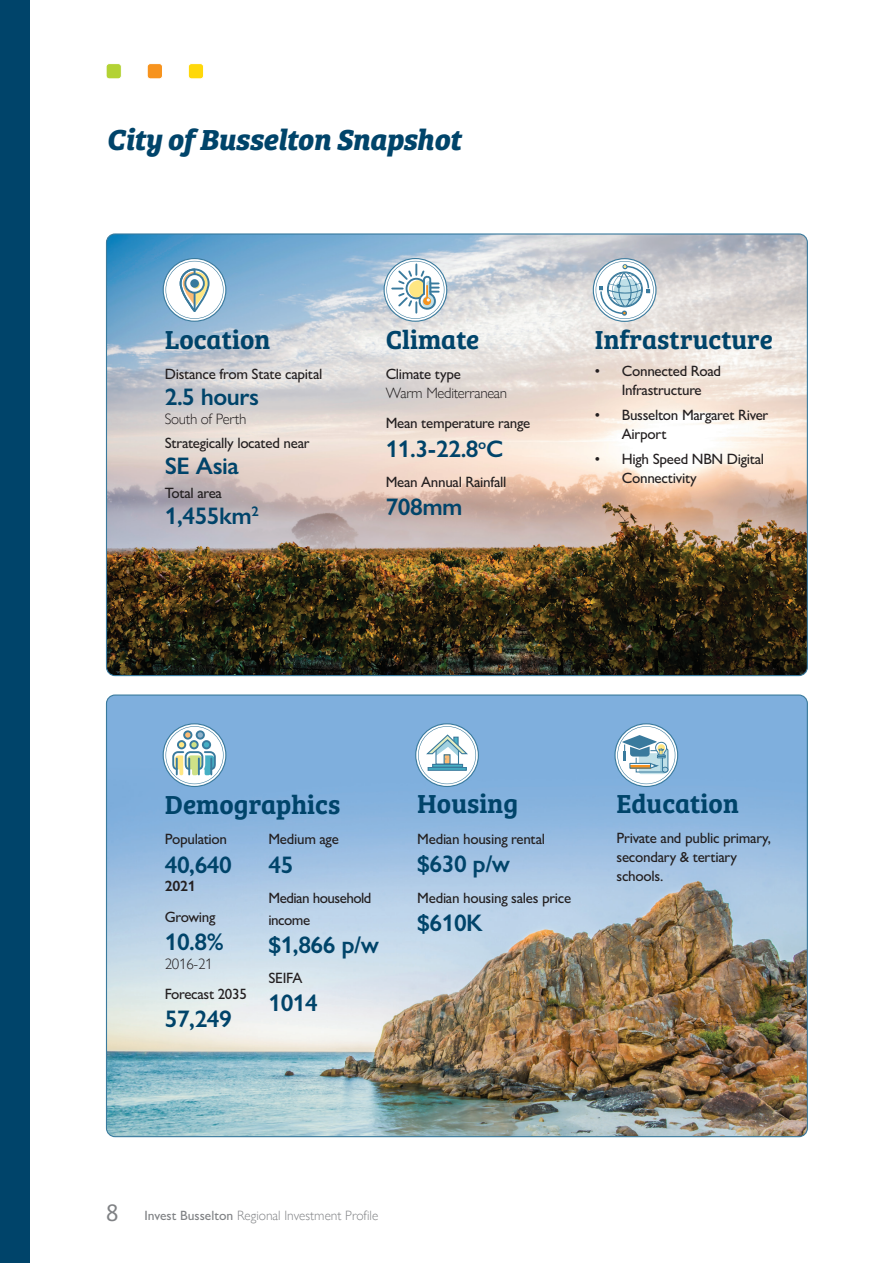
<style>
.page{position:relative;width:893px;height:1263px;background:#fff}
.page>*{position:absolute;margin:0;border:0;box-sizing:border-box;transform-origin:0 0}
.Heading{font:italic 700 30px "Bree Serif";letter-spacing:-.015em;color:#00446a}
.RS_Heading{font:27px "Bree Serif Sb";color:#00446a}
.t1{font:25.5px "Bree Serif Lt";color:#808285}
.RS_Number_Highlight{font:600 24px "Gill Sans Nova";letter-spacing:-.02em;color:#00446a}
.RS_Subhead{font:500 15px/18.8px "Gill Sans Nova";letter-spacing:-.02em;color:#231f20}
.RS_Body{font:300 15px "Gill Sans Nova";letter-spacing:-.02em;color:#231f20}
.RS_Body-2{font:600 15px "Gill Sans Nova";color:#231f20}
.t2{font:300 13.5px "Gill Sans Nova";color:#808285}
.s1{font-weight:500}
</style>
<div class="page">
<img style="left:106px;top:235px;width:701px;height:441px">
<img style="left:106px;top:696px;width:701px;height:441px">
<svg style="left:384px;top:258px;width:63px;height:64px"></svg>
<svg style="left:163px;top:258px;width:63px;height:64px"></svg>
<svg style="left:185px;top:274px;width:19px;height:19px"></svg>
<div style="left:184px;top:273px;width:21px;height:21px;border:2px solid #397a9d;border-radius:50%"></div>
<div style="left:190px;top:279px;width:9px;height:9px;background:#397a9d;border-radius:50%"></div>
<svg style="left:163px;top:723px;width:63px;height:64px"></svg>
<div style="left:197px;top:731px;width:7px;height:8px;background:#90b1c9;border-radius:50%"></div>
<div style="left:196px;top:730px;width:9px;height:10px;border:2px solid #397a9d;border-radius:50%"></div>
<div style="left:184px;top:731px;width:7px;height:8px;background:#fcbb74;border-radius:50%"></div>
<div style="left:183px;top:730px;width:9px;height:10px;border:2px solid #397a9d;border-radius:50%"></div>
<svg style="left:415px;top:723px;width:64px;height:64px"></svg>
<svg style="left:593px;top:258px;width:63px;height:64px"></svg>
<svg style="left:614px;top:723px;width:64px;height:64px"></svg>
<div style="left:0;top:0;width:30px;height:1263px;background:#00446a"></div>
<div style="left:106px;top:64px;width:15px;height:15px;background:#b3d234;border-radius:3px"></div>
<div style="left:106px;top:63px;width:16px;height:16px;border:1px solid #fff;border-radius:3px"></div>
<div style="left:147px;top:64px;width:15px;height:15px;background:#f7931d;border-radius:3px"></div>
<div style="left:147px;top:63px;width:16px;height:16px;border:1px solid #fff;border-radius:3px"></div>
<div style="left:188px;top:64px;width:16px;height:15px;background:#ffd80a;border-radius:3px"></div>
<div style="left:188px;top:63px;width:16px;height:16px;border:1px solid #fff;border-radius:3px"></div>
<p class="Heading" style="left:106px;top:115px;width:356px">City of Busselton Snapshot</p>
<p class="RS_Heading" style="left:165px;top:319px;width:107px">Location</p>
<p class="RS_Subhead" style="left:165px;top:365px;width:159px">Distance from State capital</p>
<p class="RS_Number_Highlight" style="left:165px;top:382px;width:96px">2.5 hours</p>
<p class="RS_Body" style="left:165px;top:411px;width:83px">South of Perth</p>
<p class="RS_Subhead" style="left:165px;top:433px;width:146px">Strategically located near</p>
<p class="RS_Number_Highlight" style="left:165px;top:451px;width:76px">SE Asia</p>
<p class="RS_Subhead" style="left:165px;top:483px;width:59px">Total area</p>
<p class="RS_Number_Highlight" style="left:165px;top:501px;width:96px">1,455km<sup>2</sup></p>
<p class="RS_Heading" style="left:386px;top:319px;width:95px">Climate</p>
<p class="RS_Subhead" style="left:386px;top:365px;width:77px">Climate type</p>
<p class="RS_Body" style="left:386px;top:384px;width:123px">Warm Mediterranean</p>
<p class="RS_Subhead" style="left:386px;top:414px;width:146px">Mean temperature range</p>
<p class="RS_Number_Highlight" style="left:386px;top:434px;width:119px">11.3-22.8<sup>o</sup>C</p>
<p class="RS_Subhead" style="left:386px;top:472px;width:122px">Mean Annual Rainfall</p>
<p class="RS_Number_Highlight" style="left:386px;top:492px;width:78px">708mm</p>
<p class="RS_Heading" style="left:595px;top:319px;width:179px">Infrastructure</p>
<p class="RS_Subhead" style="left:595px;top:362px;width:128px;text-align:center">• Connected Road<br>Infrastructure</p>
<p class="RS_Subhead" style="left:622px;top:406px;width:148px;text-indent:-27px">• Busselton Margaret River<br>Airport</p>
<p class="RS_Subhead" style="left:622px;top:449px;width:144px;text-indent:-27px">• High Speed NBN Digital<br>Connectivity</p>
<p class="RS_Heading" style="left:165px;top:784px;width:177px">Demographics</p>
<p class="RS_Subhead" style="left:268px;top:830px;width:72px">Medium age</p>
<h3 class="RS_Number_Highlight" style="left:268px;top:850px;width:26px">45</h3>
<p class="RS_Subhead" style="left:268px;top:887px;width:105px;line-height:21.8px">Median household income</p>
<h3 class="RS_Number_Highlight" style="left:268px;top:930px;width:112px">$1,866 p/w</h3>
<p class="RS_Subhead" style="left:268px;top:968px;width:35px">SEIFA</p>
<h3 class="RS_Number_Highlight" style="left:268px;top:988px;width:51px">1014</h3>
<p class="RS_Subhead" style="left:165px;top:830px;width:64px">Population</p>
<p class="RS_Number_Highlight" style="left:165px;top:850px;width:69px">40,640</p>
<p class="RS_Body-2" style="left:165px;top:877px;width:32px">2021</p>
<p class="RS_Subhead" style="left:165px;top:907px;width:52px">Growing</p>
<p class="RS_Number_Highlight" style="left:165px;top:927px;width:61px">10.8%</p>
<p class="RS_Body" style="left:165px;top:955px;width:49px">2016-21</p>
<p class="RS_Subhead" style="left:165px;top:984px;width:84px">Forecast 2035</p>
<p class="RS_Number_Highlight" style="left:165px;top:1004px;width:69px">57,249</p>
<p class="RS_Heading" style="left:417px;top:782px;width:103px">Housing</p>
<p class="RS_Subhead" style="left:417px;top:829px;width:129px">Median housing rental</p>
<p class="RS_Number_Highlight" style="left:417px;top:849px;width:94px">$630 p/w</p>
<p class="RS_Subhead" style="left:417px;top:888px;width:155px">Median housing sales price</p>
<p class="RS_Number_Highlight" style="left:417px;top:908px;width:67px">$610K</p>
<p class="RS_Heading" style="left:617px;top:782px;width:124px">Education</p>
<p class="RS_Subhead" style="left:617px;top:828px;width:156px">Private and public primary, secondary &amp; tertiary schools.</p>
<h3 class="t1" style="left:106px;top:1193px;width:14px">8</h3>
<p class="t2" style="left:145px;top:1207px;width:235px"><span class="s1">Invest Busselton</span> Regional Investment Profile</p>
</div>
